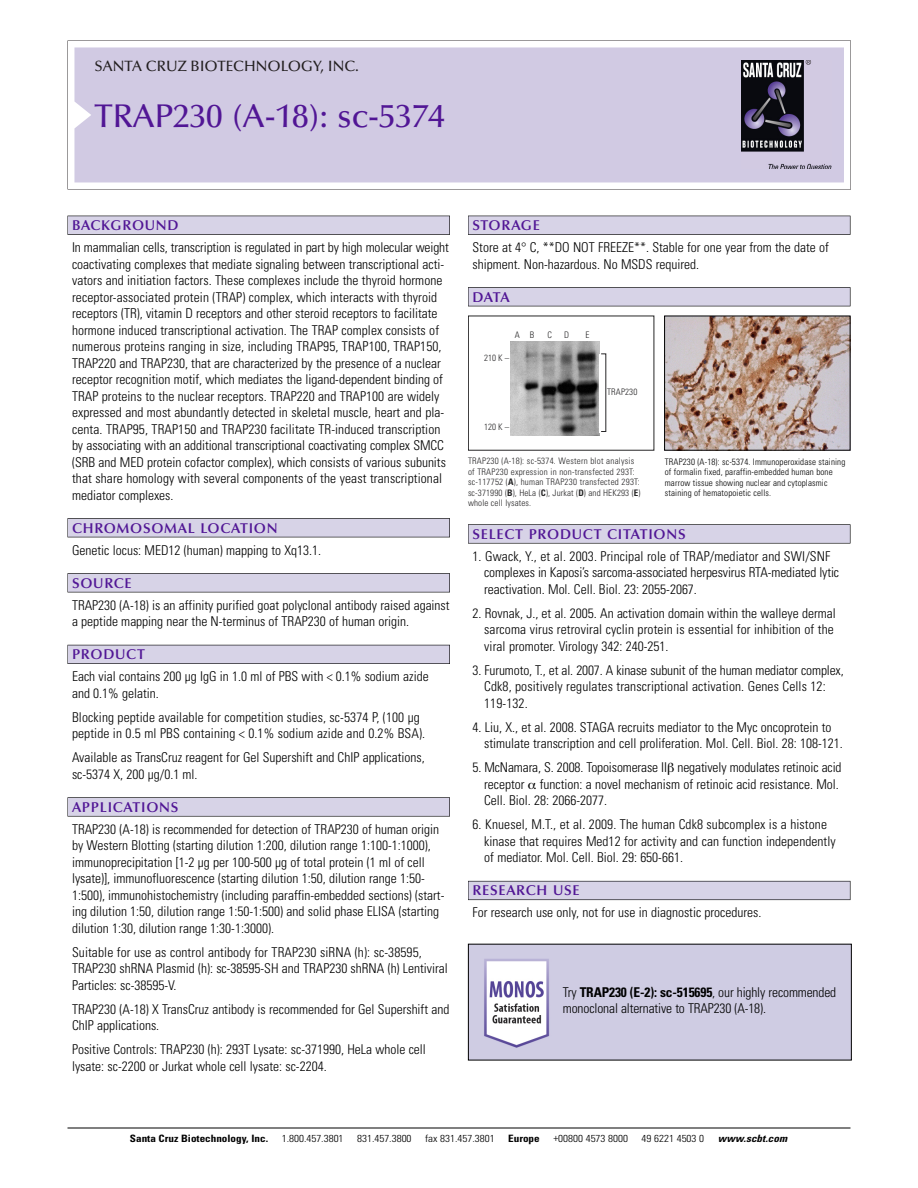
<style>
.page{position:relative;width:918px;height:1188px;background:#fff}
.page>*{position:absolute;margin:0;border:0;box-sizing:border-box;transform-origin:0 0}
.t1{font:500 33px "Optima";color:#511695}
.t2{font:500 15px "Optima";color:#231f20}
.t3{font:600 14.25px "Optima";letter-spacing:.05em;color:#511695}
.t4{font:300 condensed 13.5px/16.5px "Univers";color:#000}
.t5{font:300 condensed 10.2px "Univers";color:#000;scale:1.1 1}
.t6{font:700 condensed 10.2px "Univers";color:#000;scale:1.1 1}
.t7{font:italic 700 condensed 10.2px "Univers";letter-spacing:.005em;color:#000;scale:1.1 1}
.t8{font:9px/10.5px "Univers Condensed Light+UBTYPD";letter-spacing:.025em;color:#272627}
.t9{font:300 condensed 9px/10.5px "Univers";letter-spacing:.015em;color:#000}
.s1{font-family:"Univers Condensed Bold+HOWIRO"}
.s2{font-weight:700}
</style>
<div class="page">
<svg style="left:68px;top:40px;width:783px;height:149px"></svg>
<div style="left:74px;top:47px;width:770px;height:135px;background:#d1cae3"></div>
<img style="left:741px;top:60px;width:90px;height:108px">
<div style="left:68px;top:216px;width:382px;height:19px;background:#525155"></div>
<div style="left:68px;top:216px;width:381px;height:18px;background:#d7d3e7"></div>
<div style="left:68px;top:518px;width:382px;height:19px;background:#525155"></div>
<div style="left:68px;top:519px;width:381px;height:18px;background:#d7d3e7"></div>
<div style="left:68px;top:573px;width:382px;height:19px;background:#545357"></div>
<div style="left:68px;top:574px;width:381px;height:18px;background:#d7d3e7"></div>
<div style="left:68px;top:645px;width:382px;height:19px;background:#54535a"></div>
<div style="left:68px;top:645px;width:381px;height:18px;background:#d7d3e7"></div>
<svg style="left:68px;top:797px;width:382px;height:20px"></svg>
<div style="left:68px;top:798px;width:381px;height:18px;background:#d7d3e7"></div>
<div style="left:468px;top:216px;width:382px;height:19px;background:#525155"></div>
<div style="left:468px;top:216px;width:382px;height:18px;background:#d7d3e7"></div>
<div style="left:468px;top:287px;width:382px;height:19px;background:#525155"></div>
<div style="left:468px;top:288px;width:382px;height:18px;background:#d7d3e7"></div>
<svg style="left:468px;top:524px;width:382px;height:20px"></svg>
<div style="left:468px;top:525px;width:382px;height:18px;background:#d7d3e7"></div>
<div style="left:468px;top:881px;width:382px;height:19px;background:#66646e"></div>
<div style="left:468px;top:881px;width:382px;height:18px;background:#d7d3e7"></div>
<hr style="left:68px;top:1128px;width:782px;height:1px;background:#000">
<img style="left:666px;top:318px;width:182px;height:131px">
<div style="left:664px;top:316px;width:186px;height:135px;border:1px solid #000"></div>
<div style="left:468px;top:316px;width:186px;height:135px;border:1px solid #272627"></div>
<img style="left:510px;top:341px;width:89px;height:94px">
<img style="left:470px;top:946px;width:380px;height:112px">
<p class="t2" style="left:94px;top:61px;width:266px">SANTA CRUZ BIOTECHNOLOGY, INC.</p>
<h1 class="t1" style="left:94px;top:103px;width:352px">TRAP230 (A-18): sc-5374</h1>
<p class="t3" style="left:72px;top:219px;width:108px">BACKGROUND</p>
<p class="t4" style="left:72px;top:240px;width:378px">In mammalian cells, transcription is regulated in part by high molecular weight coactivating complexes that mediate signaling between transcriptional acti&shy;vators and initiation factors. These complexes include the thyroid hormone receptor-associated protein (TRAP) complex, which interacts with thyroid receptors (TR), vitamin D receptors and other steroid receptors to facilitate hormone induced transcriptional activation. The TRAP complex consists of numerous proteins ranging in size, including TRAP95, TRAP100, TRAP150, TRAP220 and TRAP230, that are characterized by the presence of a nuclear receptor recognition motif, which mediates the ligand-dependent binding of TRAP proteins to the nuclear receptors. TRAP220 and TRAP100 are widely expressed and most abundantly detected in skeletal muscle, heart and pla&shy;centa. TRAP95, TRAP150 and TRAP230 facilitate TR-induced transcription by associating with an additional transcriptional coactivating complex SMCC (SRB and MED protein cofactor complex), which consists of various subunits that share homology with several components of the yeast transcriptional mediator complexes.</p>
<p class="t3" style="left:72px;top:522px;width:207px">CHROMOSOMAL LOCATION</p>
<p class="t4" style="left:72px;top:543px;width:251px">Genetic locus: MED12 (human) mapping to Xq13.1.</p>
<p class="t3" style="left:72px;top:577px;width:61px">SOURCE</p>
<p class="t4" style="left:72px;top:598px;width:379px">TRAP230 (A-18) is an affinity purified goat polyclonal antibody raised against a peptide mapping near the N-terminus of TRAP230 of human origin.</p>
<p class="t3" style="left:72px;top:649px;width:74px">PRODUCT</p>
<p class="t4" style="left:72px;top:669px;width:358px">Each vial contains 200 µg IgG in 1.0 ml of PBS with &lt; 0.1% sodium azide and 0.1% gelatin.</p>
<p class="t4" style="left:72px;top:710px;width:355px">Blocking peptide available for competition studies, sc-5374 P, (100 µg peptide in 0.5 ml PBS containing &lt; 0.1% sodium azide and 0.2% BSA).</p>
<p class="t4" style="left:72px;top:750px;width:354px">Available as TransCruz reagent for Gel Supershift and ChIP applications, sc-5374 X, 200 µg/0.1 ml.</p>
<p class="t3" style="left:72px;top:801px;width:108px">APPLICATIONS</p>
<p class="t4" style="left:72px;top:822px;width:374px">TRAP230 (A-18) is recommended for detection of TRAP230 of human origin by Western Blotting (starting dilution 1:200, dilution range 1:100-1:1000), immunoprecipitation [1-2 µg per 100-500 µg of total protein (1 ml of cell lysate)], immunofluorescence (starting dilution 1:50, dilution range 1:50- 1:500), immunohistochemistry (including paraffin-embedded sections) (start&shy;ing dilution 1:50, dilution range 1:50-1:500) and solid phase ELISA (starting dilution 1:30, dilution range 1:30-1:3000).</p>
<p class="t4" style="left:72px;top:945px;width:377px">Suitable for use as control antibody for TRAP230 siRNA (h): sc-38595,<br>TRAP230 shRNA Plasmid (h): sc-38595-SH and TRAP230 shRNA (h) Lentiviral<br>Particles: sc-38595-V.</p>
<p class="t4" style="left:72px;top:1002px;width:379px">TRAP230 (A-18) X TransCruz antibody is recommended for Gel Supershift and<br>ChIP applications.</p>
<p class="t4" style="left:72px;top:1042px;width:355px">Positive Controls: TRAP230 (h): 293T Lysate: sc-371990, HeLa whole cell lysate: sc-2200 or Jurkat whole cell lysate: sc-2204.</p>
<p class="t3" style="left:473px;top:219px;width:69px">STORAGE</p>
<p class="t4" style="left:473px;top:240px;width:358px">Store at 4° C, **DO NOT FREEZE**. Stable for one year from the date of shipment. Non-hazardous. No MSDS required.</p>
<p class="t3" style="left:473px;top:291px;width:39px">DATA</p>
<p class="t8" style="left:515px;top:330px;width:21px">A B</p>
<p class="t8" style="left:547px;top:330px;width:6px">C</p>
<p class="t8" style="left:564px;top:330px;width:7px">D</p>
<p class="t8" style="left:586px;top:330px;width:5px">E</p>
<p class="t8" style="left:484px;top:354px;width:26px">210 K –</p>
<p class="t8" style="left:484px;top:423px;width:26px">120 K –</p>
<p class="t8" style="left:607px;top:387px;width:32px">TRAP230</p>
<p class="t8" style="left:468px;top:457px;width:174px">TRAP230 (A-18): sc-5374. Western blot analysis of TRAP230 expression in non-transfected 293T: sc-117752 (<span class="s1">A</span>), human TRAP230 transfected 293T: sc-371990 (<span class="s1">B</span>), HeLa (<span class="s1">C</span>), Jurkat (<span class="s1">D</span>) and HEK293 (<span class="s1">E</span>) whole cell lysates.</p>
<p class="t9" style="left:665px;top:457px;width:182px">TRAP230 (A-18): sc-5374. Immunoperoxidase staining of formalin fixed, paraffin-embedded human bone marrow tissue showing nuclear and cytoplasmic staining of hematopoietic cells.</p>
<p class="t3" style="left:473px;top:528px;width:215px">SELECT PRODUCT CITATIONS</p>
<p class="t4" style="left:484px;top:549px;width:357px;text-indent:-12px">1. Gwack, Y., et al. 2003. Principal role of TRAP/mediator and SWI/SNF complexes in Kaposi’s sarcoma-associated herpesvirus RTA-mediated lytic reactivation. Mol. Cell. Biol. 23: 2055-2067.</p>
<p class="t4" style="left:484px;top:606px;width:353px;text-indent:-12px">2. Rovnak, J., et al. 2005. An activation domain within the walleye dermal sarcoma virus retroviral cyclin protein is essential for inhibition of the viral promoter. Virology 342: 240-251.</p>
<p class="t4" style="left:484px;top:663px;width:361px;text-indent:-12px">3. Furumoto, T., et al. 2007. A kinase subunit of the human mediator complex,<br>Cdk8, positively regulates transcriptional activation. Genes Cells 12:<br>119-132.</p>
<p class="t4" style="left:484px;top:720px;width:360px;text-indent:-12px">4. Liu, X., et al. 2008. STAGA recruits mediator to the Myc oncoprotein to stimulate transcription and cell proliferation. Mol. Cell. Biol. 28: 108-121.</p>
<p class="t4" style="left:484px;top:760px;width:359px;text-indent:-12px">5. McNamara, S. 2008. Topoisomerase II negatively modulates retinoic acid receptor function: a novel mechanism of retinoic acid resistance. Mol.<br>Cell. Biol. 28: 2066-2077.</p>
<p class="t4" style="left:484px;top:817px;width:353px;text-indent:-12px">6. Knuesel, M.T., et al. 2009. The human Cdk8 subcomplex is a histone kinase that requires Med12 for activity and can function independently of mediator. Mol. Cell. Biol. 29: 650-661.</p>
<p class="t3" style="left:473px;top:885px;width:109px">RESEARCH USE</p>
<p class="t4" style="left:473px;top:905px;width:290px">For research use only, not for use in diagnostic procedures.</p>
<p class="t4" style="left:563px;top:985px;width:275px">Try <span class="s2">TRAP230 (E-2): sc-515695</span>, our highly recommended monoclonal alternative to TRAP230 (A-18).</p>
<p class="t6" style="left:130px;top:1135px;width:127px">Santa Cruz Biotechnology, Inc.</p>
<p class="t5" style="left:282px;top:1135px;width:58px">1.800.457.3801</p>
<p class="t5" style="left:357px;top:1135px;width:51px">831.457.3800</p>
<p class="t5" style="left:425px;top:1135px;width:65px">fax 831.457.3801</p>
<p class="t6" style="left:508px;top:1135px;width:30px">Europe</p>
<p class="t5" style="left:553px;top:1135px;width:69px">+00800 4573 8000</p>
<p class="t5" style="left:642px;top:1135px;width:58px">49 6221 4503 0</p>
<p class="t7" style="left:718px;top:1135px;width:64px">www.scbt.com</p>
</div>
